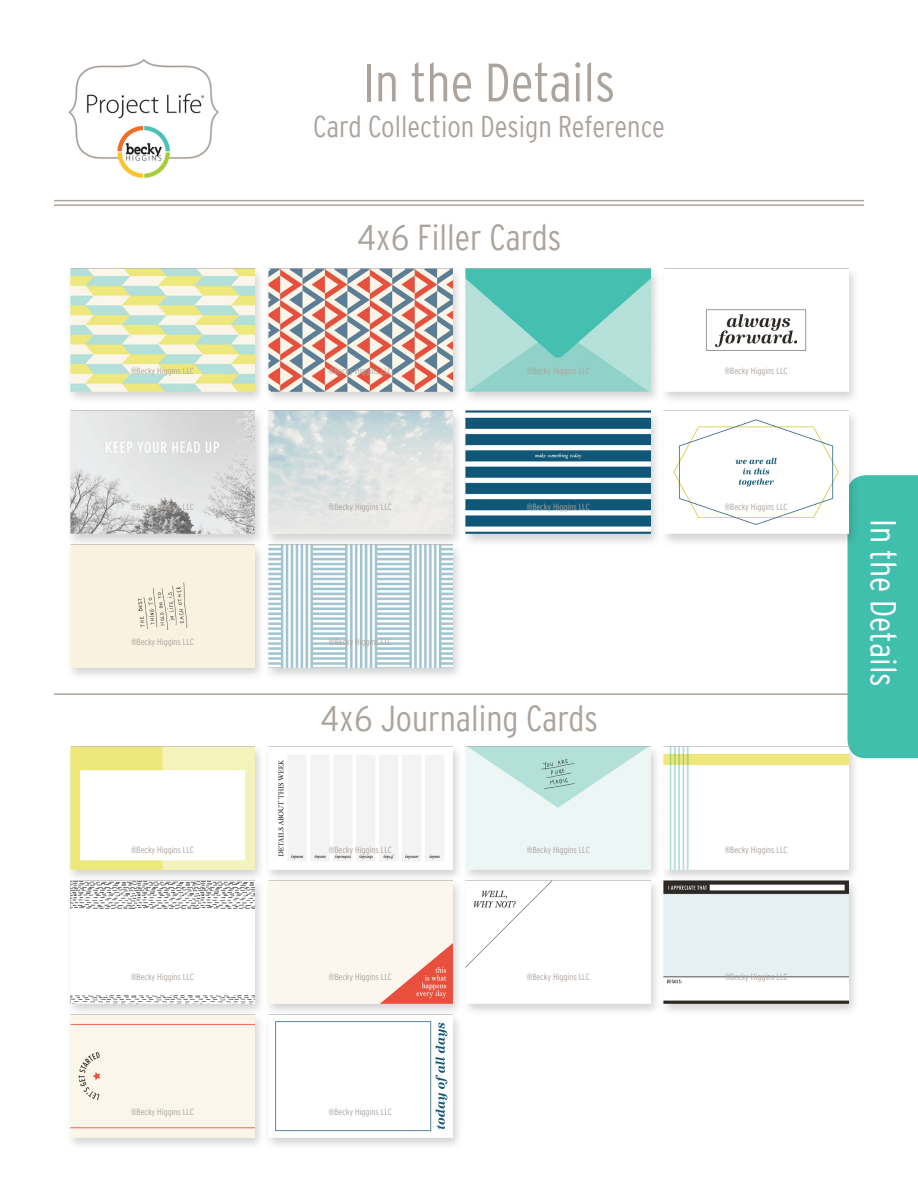
<style>
.page{position:relative;width:918px;height:1188px;background:#fff}
.page>*{position:absolute;margin:0;border:0;box-sizing:border-box;transform-origin:0 0}
.t1{font:54px "Interstate Cond Mono Lgt";color:#aba39d}
.t2{font:36px "Interstate Cond Mono Lgt";color:#aba39d}
.t3{font:36px "Interstate Cond Mono Lgt";color:#fff}
.t4{font:30px "Interstate Cond Mono Lgt";color:#aba39d}
.t5{font:9px "Interstate Cond Mono Lgt";color:#aba39e}
</style>
<div class="page">
<img style="left:68px;top:58px;width:151px;height:120px">
<hr style="left:54px;top:200px;width:810px;height:1px;background:#aba39d">
<hr style="left:54px;top:204px;width:810px;height:2px;background:#aba39d">
<hr style="left:54px;top:693px;width:810px;height:2px;background:#aba39d">
<div style="left:848px;top:475px;width:70px;height:283px;background:#40bfad"></div>
<div style="left:264px;top:1012px;width:200px;height:138px;background:#231f20;opacity:.2"></div>
<img style="left:268px;top:1017px;width:185px;height:120px">
<div style="left:65px;top:1012px;width:201px;height:138px;background:#231f20;opacity:.2"></div>
<div style="left:70px;top:1017px;width:185px;height:120px;background:#fbf6e9"></div>
<div style="left:660px;top:878px;width:199px;height:139px;background:#231f20;opacity:.2"></div>
<img style="left:664px;top:883px;width:185px;height:120px">
<div style="left:461px;top:878px;width:201px;height:139px;background:#231f20;opacity:.2"></div>
<img style="left:466px;top:883px;width:185px;height:120px">
<div style="left:263px;top:878px;width:201px;height:139px;background:#231f20;opacity:.2"></div>
<img style="left:268px;top:883px;width:185px;height:120px">
<div style="left:66px;top:878px;width:200px;height:139px;background:#231f20;opacity:.2"></div>
<img style="left:70px;top:883px;width:185px;height:120px">
<div style="left:659px;top:744px;width:200px;height:139px;background:#231f20;opacity:.2"></div>
<img style="left:664px;top:746px;width:185px;height:123px">
<div style="left:461px;top:744px;width:201px;height:139px;background:#231f20;opacity:.2"></div>
<img style="left:466px;top:746px;width:185px;height:123px">
<div style="left:263px;top:744px;width:201px;height:139px;background:#231f20;opacity:.2"></div>
<img style="left:268px;top:746px;width:185px;height:123px">
<div style="left:65px;top:744px;width:201px;height:139px;background:#231f20;opacity:.2"></div>
<img style="left:70px;top:746px;width:185px;height:123px">
<div style="left:263px;top:543px;width:201px;height:138px;background:#231f20;opacity:.2"></div>
<img style="left:268px;top:547px;width:185px;height:121px">
<div style="left:66px;top:543px;width:200px;height:138px;background:#231f20;opacity:.2"></div>
<div style="left:70px;top:547px;width:185px;height:121px;background:#faf2e1"></div>
<div style="left:659px;top:409px;width:200px;height:138px;background:#231f20;opacity:.2"></div>
<img style="left:664px;top:411px;width:185px;height:123px">
<div style="left:462px;top:409px;width:200px;height:138px;background:#231f20;opacity:.2"></div>
<img style="left:466px;top:411px;width:185px;height:123px">
<div style="left:264px;top:409px;width:200px;height:138px;background:#231f20;opacity:.2"></div>
<img style="left:268px;top:411px;width:185px;height:123px">
<div style="left:65px;top:409px;width:201px;height:138px;background:#231f20;opacity:.2"></div>
<img style="left:70px;top:411px;width:185px;height:123px">
<div style="left:660px;top:266px;width:199px;height:138px;background:#231f20;opacity:.2"></div>
<img style="left:664px;top:268px;width:185px;height:123px">
<div style="left:462px;top:266px;width:200px;height:138px;background:#231f20;opacity:.2"></div>
<img style="left:466px;top:268px;width:185px;height:123px">
<div style="left:264px;top:266px;width:200px;height:138px;background:#231f20;opacity:.2"></div>
<img style="left:268px;top:268px;width:185px;height:123px">
<div style="left:66px;top:266px;width:200px;height:138px;background:#231f20;opacity:.2"></div>
<img style="left:70px;top:268px;width:185px;height:123px">
<h1 class="t1" style="left:363px;top:52px;width:254px">In the Details</h1>
<h3 class="t4" style="left:313px;top:110px;width:354px">Card Collection Design Reference</h3>
<h2 class="t2" style="left:357px;top:217px;width:206px">4x6 Filler Cards</h2>
<p class="t5" style="left:131px;top:366px;width:64px">®Becky Higgins LLC</p>
<p class="t5" style="left:329px;top:366px;width:64px">®Becky Higgins LLC</p>
<p class="t5" style="left:527px;top:366px;width:64px">®Becky Higgins LLC</p>
<p class="t5" style="left:725px;top:366px;width:64px">®Becky Higgins LLC</p>
<p class="t5" style="left:131px;top:502px;width:64px">®Becky Higgins LLC</p>
<p class="t5" style="left:329px;top:502px;width:64px">®Becky Higgins LLC</p>
<p class="t5" style="left:527px;top:502px;width:64px">®Becky Higgins LLC</p>
<p class="t5" style="left:725px;top:502px;width:64px">®Becky Higgins LLC</p>
<p class="t5" style="left:131px;top:637px;width:64px">®Becky Higgins LLC</p>
<p class="t5" style="left:329px;top:637px;width:64px">®Becky Higgins LLC</p>
<h2 class="t3" style="left:904px;top:519px;width:170px;rotate:90deg">In the Details</h2>
<h2 class="t2" style="left:320px;top:698px;width:279px">4x6 Journaling Cards</h2>
<p class="t5" style="left:131px;top:845px;width:64px">®Becky Higgins LLC</p>
<p class="t5" style="left:329px;top:845px;width:64px">®Becky Higgins LLC</p>
<p class="t5" style="left:527px;top:845px;width:64px">®Becky Higgins LLC</p>
<p class="t5" style="left:725px;top:845px;width:64px">®Becky Higgins LLC</p>
<p class="t5" style="left:131px;top:972px;width:64px">®Becky Higgins LLC</p>
<p class="t5" style="left:329px;top:972px;width:64px">®Becky Higgins LLC</p>
<p class="t5" style="left:527px;top:972px;width:64px">®Becky Higgins LLC</p>
<p class="t5" style="left:725px;top:972px;width:64px">®Becky Higgins LLC</p>
<p class="t5" style="left:131px;top:1106px;width:64px">®Becky Higgins LLC</p>
<p class="t5" style="left:329px;top:1106px;width:64px">®Becky Higgins LLC</p>
</div>
